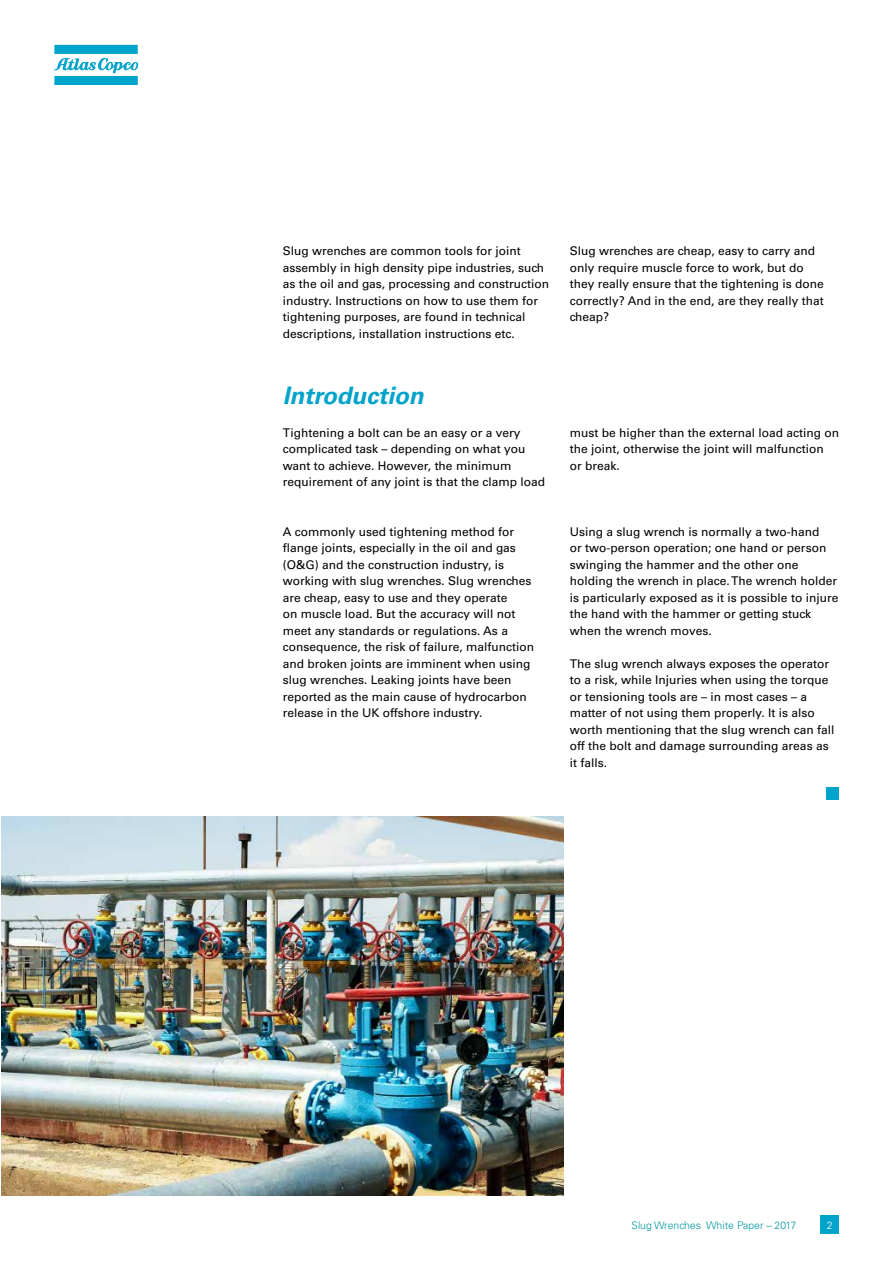
<style>
.page{position:relative;width:893px;height:1263px;background:#fff}
.page>*{position:absolute;margin:0;border:0;box-sizing:border-box;transform-origin:0 0}
.t1{font:italic 700 24px "Univers LT Std";color:#00a3c9}
.t2{font:12px/16.5px "Univers LT Std";color:#000}
.t3{font:300 10.5px "Univers LT Std";color:#0097a0}
.t4{font:300 10.5px "Univers LT Std";color:#fff}
</style>
<div class="page">
<svg style="left:54px;top:45px;width:84px;height:40px"></svg>
<div style="left:821px;top:1215px;width:18px;height:19px;background:#00a3c9"></div>
<div style="left:827px;top:787px;width:12px;height:13px;background:#00a3c9"></div>
<img style="left:2px;top:816px;width:562px;height:380px">
<p class="t2" style="left:283px;top:243px;width:268px">Slug wrenches are common tools for joint assembly in high density pipe industries, such as the oil and gas, processing and construction industry. Instructions on how to use them for tightening purposes, are found in technical descriptions, installation instructions etc.</p>
<p class="t2" style="left:570px;top:243px;width:256px">Slug wrenches are cheap, easy to carry and only require muscle force to work, but do they really ensure that the tightening is done correctly? And in the end, are they really that cheap?</p>
<h1 class="t1" style="left:283px;top:381px;width:142px">Introduction</h1>
<p class="t2" style="left:283px;top:424px;width:264px">Tightening a bolt can be an easy or a very complicated task – depending on what you want to achieve. However, the minimum requirement of any joint is that the clamp load</p>
<p class="t2" style="left:570px;top:424px;width:271px">must be higher than the external load acting on the joint, otherwise the joint will malfunction<br>or break.</p>
<p class="t2" style="left:283px;top:523px;width:253px">A commonly used tightening method for flange joints, especially in the oil and gas (O&amp;G) and the construction industry, is working with slug wrenches. Slug wrenches are cheap, easy to use and they operate<br>on muscle load. But the accuracy will not meet any standards or regulations. As a consequence, the risk of failure, malfunction and broken joints are imminent when using slug wrenches. Leaking joints have been reported as the main cause of hydrocarbon release in the UK offshore industry.</p>
<p class="t2" style="left:570px;top:523px;width:270px">Using a slug wrench is normally a two-hand<br>or two-person operation; one hand or person swinging the hammer and the other one holding the wrench in place. The wrench holder is particularly exposed as it is possible to injure the hand with the hammer or getting stuck when the wrench moves.</p>
<p class="t2" style="left:570px;top:655px;width:266px">The slug wrench always exposes the operator to a risk, while Injuries when using the torque or tensioning tools are – in most cases – a matter of not using them properly. It is also worth mentioning that the slug wrench can fall off the bolt and damage surrounding areas as it falls.</p>
<p class="t3" style="left:632px;top:1218px;width:166px">Slug Wrenches White Paper – 2017</p>
<p class="t4" style="left:827px;top:1218px;width:7px">2</p>
</div>
